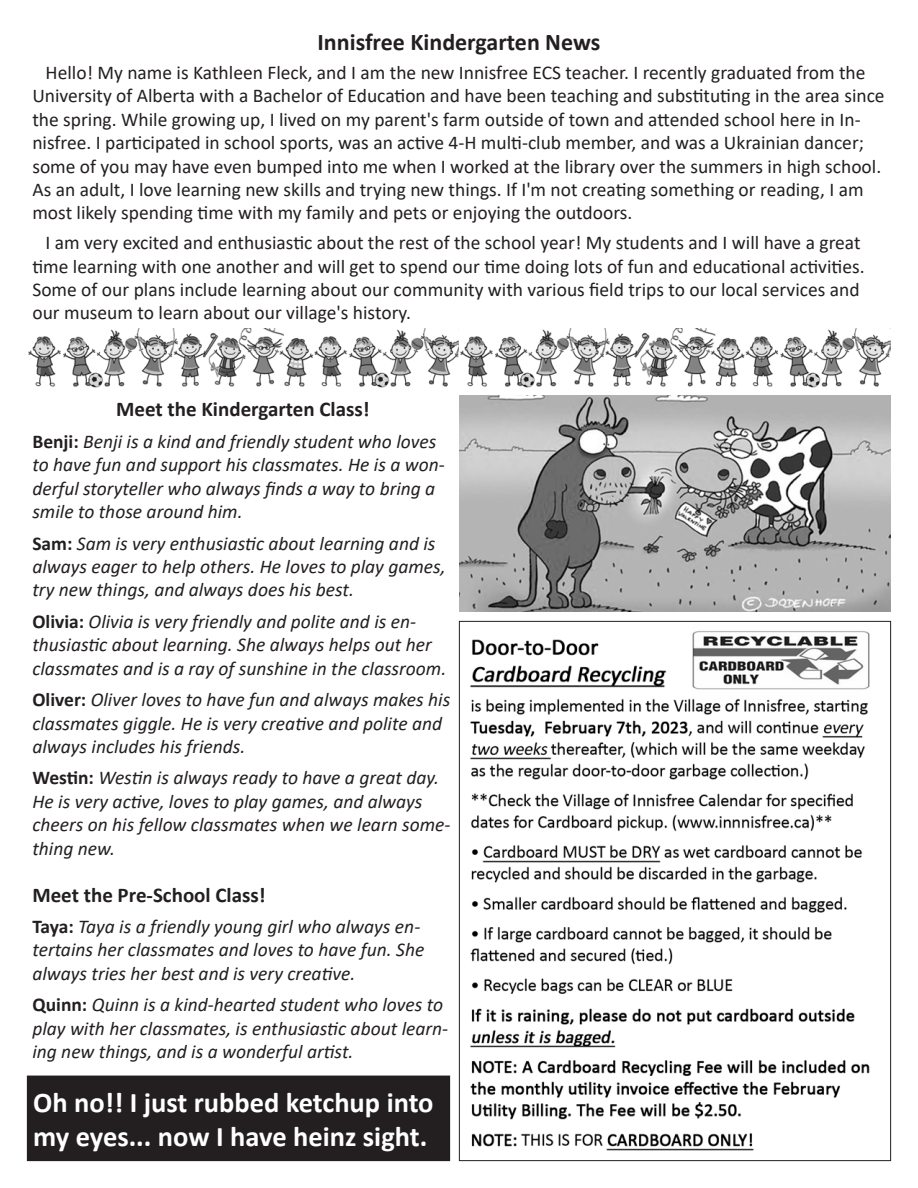
<style>
.page{position:relative;width:918px;height:1188px;background:#fff}
.page>*{position:absolute;margin:0;border:0;box-sizing:border-box;transform-origin:0 0}
.t1{font:700 28.5px/34.2px "Calibri";color:#fff}
.t2{font:700 24px "Calibri";color:#231f20}
.t3{font:700 21px "Calibri";color:#231f20}
.t4{font:italic 19.5px/23.4px "Calibri";color:#231f20}
.t5{font:19.5px/23.4px "Calibri";color:#231f20}
.s1{font-weight:700;font-style:normal}
</style>
<div class="page">
<img style="left:470px;top:631px;width:400px;height:520px">
<img style="left:28px;top:329px;width:863px;height:59px">
<img style="left:459px;top:395px;width:432px;height:217px">
<div style="left:27px;top:1076px;width:423px;height:85px;background:#231f20"></div>
<p class="t2" style="left:318px;top:25px;width:284px">Innisfree Kindergarten News</p>
<p class="t5" style="left:32px;top:60px;width:854px;text-indent:13px">Hello! My name is Kathleen Fleck, and I am the new Innisfree ECS teacher. I recently graduated from the University of Alberta with a Bachelor of Education and have been teaching and substituting in the area since the spring. While growing up, I lived on my parent's farm outside of town and attended school here in In&shy;nisfree. I participated in school sports, was an active 4-H multi-club member, and was a Ukrainian dancer; some of you may have even bumped into me when I worked at the library over the summers in high school.<br>As an adult, I love learning new skills and trying new things. If I'm not creating something or reading, I am most likely spending time with my family and pets or enjoying the outdoors.</p>
<p class="t5" style="left:32px;top:231px;width:834px;text-indent:13px">I am very excited and enthusiastic about the rest of the school year! My students and I will have a great time learning with one another and will get to spend our time doing lots of fun and educational activities.<br>Some of our plans include learning about our community with various field trips to our local services and our museum to learn about our village's history.</p>
<p class="t3" style="left:116px;top:395px;width:255px">Meet the Kindergarten Class!</p>
<p class="t4" style="left:32px;top:429px;width:414px"><span class="s1">Benji:</span> Benji is a kind and friendly student who loves to have fun and support his classmates. He is a won&shy;derful storyteller who always finds a way to bring a smile to those around him.</p>
<p class="t4" style="left:32px;top:531px;width:415px"><span class="s1">Sam:</span> Sam is very enthusiastic about learning and is always eager to help others. He loves to play games, try new things, and always does his best.</p>
<p class="t4" style="left:32px;top:609px;width:415px"><span class="s1">Olivia:</span> Olivia is very friendly and polite and is en&shy;thusiastic about learning. She always helps out her classmates and is a ray of sunshine in the classroom.</p>
<p class="t4" style="left:32px;top:687px;width:419px"><span class="s1">Oliver:</span> Oliver loves to have fun and always makes his classmates giggle. He is very creative and polite and always includes his friends.</p>
<p class="t4" style="left:32px;top:765px;width:420px"><span class="s1">Westin:</span> Westin is always ready to have a great day.<br>He is very active, loves to play games, and always cheers on his fellow classmates when we learn some&shy;thing new.</p>
<p class="t3" style="left:32px;top:880px;width:235px">Meet the Pre-School Class!</p>
<p class="t4" style="left:32px;top:914px;width:393px"><span class="s1">Taya:</span> Taya is a friendly young girl who always en&shy;tertains her classmates and loves to have fun. She always tries her best and is very creative.</p>
<p class="t4" style="left:32px;top:992px;width:417px"><span class="s1">Quinn:</span> Quinn is a kind-hearted student who loves to play with her classmates, is enthusiastic about learn&shy;ing new things, and is a wonderful artist.</p>
<p class="t1" style="left:33px;top:1085px;width:402px">Oh no!! I just rubbed ketchup into my eyes... now I have heinz sight.</p>
</div>
